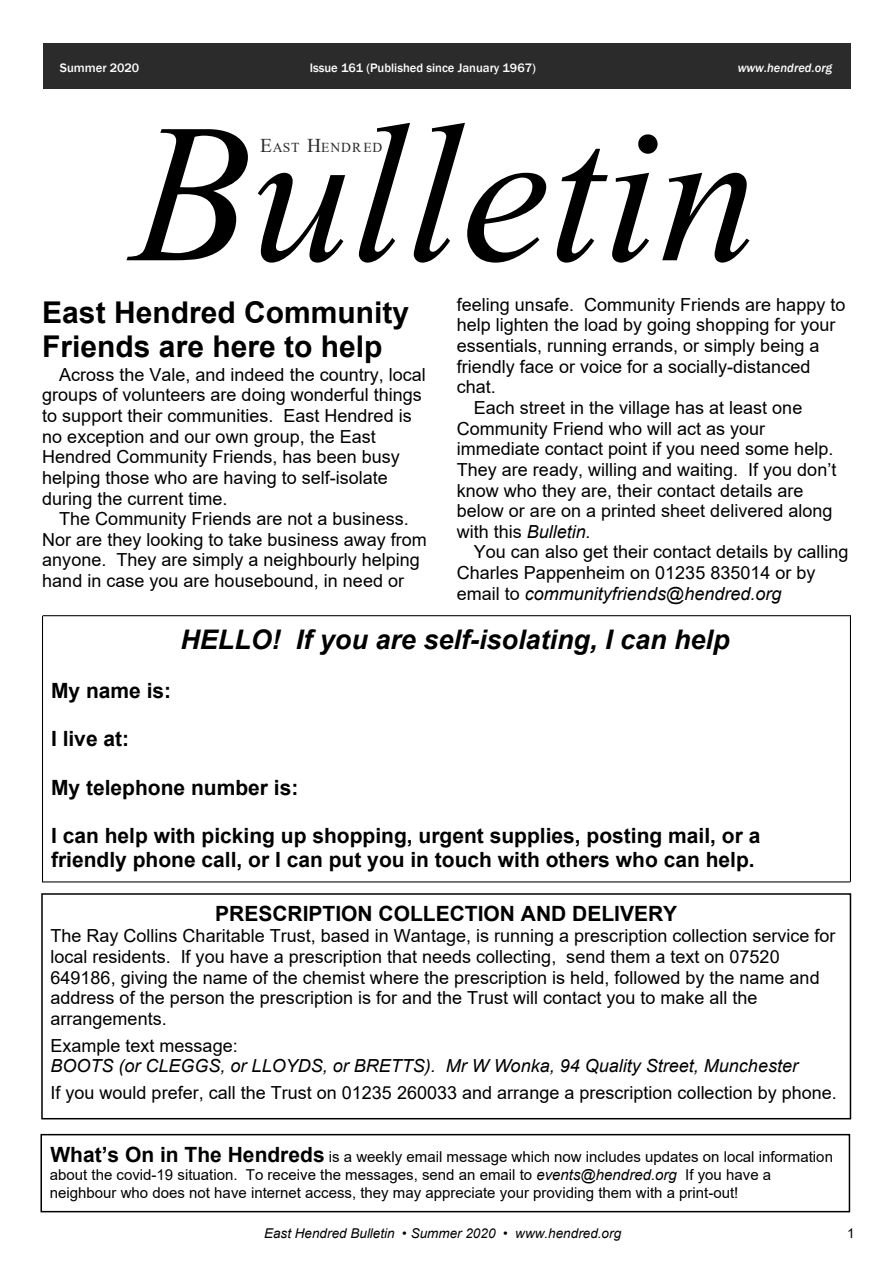
<style>
.page{position:relative;width:893px;height:1263px;background:#fff}
.page>*{position:absolute;margin:0;border:0;box-sizing:border-box;transform-origin:0 0}
.t1{font:italic 198px "Times New Roman";color:#000}
.t2{font:700 30px/34.3px "Arial";color:#000}
.t3{font:italic 700 27px "Arial";color:#000}
.t4{font:700 21px/24.2px "Arial";color:#000}
.t5{font:18px/20.7px "Arial";color:#000}
.t6{font:italic 18px "Arial";color:#000}
.t7{font:15px/18.6px "Arial";color:#000}
.t8{font:13.65px "Times New Roman";letter-spacing:.065em;color:#2b2b2b}
.t9{font:italic 13.5px "Arial";color:#000}
.t10{font:13.5px "Arial";color:#000}
.t11{font:500 12.6px "Franklin Gothic";color:#fefefe}
.t12{font:italic 500 12.6px "Franklin Gothic";color:#fefefe}
.s1{font-size:19.5px}
.s2{font-style:normal}
.s3{font-weight:700;font-size:21px}
.s4{font-style:italic}
</style>
<div class="page">
<div style="left:43px;top:43px;width:808px;height:45px;background:#2b2b2b"></div>
<svg style="left:42px;top:615px;width:809px;height:267px"></svg>
<div style="left:41px;top:893px;width:810px;height:226px;border:2px solid #000"></div>
<div style="left:40px;top:1134px;width:810px;height:78px;border:2px solid #000"></div>
<p class="t11" style="left:60px;top:63px;width:81px">Summer 2020</p>
<p class="t11" style="left:310px;top:63px;width:228px">Issue 161 (Published since January 1967)</p>
<p class="t12" style="left:738px;top:63px;width:96px">www.hendred.org</p>
<h1 class="t1" style="left:131px;top:123px;width:628px">Bulletin</h1>
<p class="t8" style="left:260px;top:143px;width:124px"><span class="s1">E</span>AST <span class="s1">H</span>ENDRED</p>
<p class="t5" style="left:457px;top:296px;width:390px">feeling unsafe. Community Friends are happy to</p>
<p class="t5" style="left:457px;top:316px;width:380px">help lighten the load by going shopping for your</p>
<p class="t5" style="left:457px;top:337px;width:364px">essentials, running errands, or simply being a</p>
<p class="t5" style="left:457px;top:358px;width:355px">friendly face or voice for a socially-distanced</p>
<p class="t5" style="left:457px;top:378px;width:41px">chat.</p>
<p class="t5" style="left:474px;top:399px;width:330px">Each street in the village has at least one</p>
<p class="t5" style="left:457px;top:420px;width:310px">Community Friend who will act as your</p>
<p class="t5" style="left:457px;top:440px;width:378px">immediate contact point if you need some help.</p>
<p class="t5" style="left:457px;top:461px;width:381px">They are ready, willing and waiting. If you don’t</p>
<p class="t5" style="left:457px;top:481px;width:348px">know who they are, their contact details are</p>
<p class="t5" style="left:457px;top:502px;width:377px">below or are on a printed sheet delivered along</p>
<p class="t6" style="left:457px;top:525px;width:136px"><span class="s2">with this</span> Bulletin.</p>
<p class="t5" style="left:474px;top:543px;width:376px">You can also get their contact details by calling</p>
<p class="t5" style="left:457px;top:564px;width:360px">Charles Pappenheim on 01235 835014 or by</p>
<p class="t6" style="left:457px;top:587px;width:326px"><span class="s2">email to</span> communityfriends@hendred.org</p>
<h3 class="t3" style="left:180px;top:629px;width:551px">HELLO! If you are self-isolating, I can help</h3>
<h2 class="t2" style="left:42px;top:298px;width:368px">East Hendred Community<br>Friends are here to help</h2>
<p class="t5" style="left:42px;top:366px;width:385px;text-indent:17px">Across the Vale, and indeed the country, local groups of volunteers are doing wonderful things to support their communities. East Hendred is no exception and our own group, the East Hendred Community Friends, has been busy helping those who are having to self-isolate during the current time.</p>
<p class="t5" style="left:42px;top:510px;width:386px;text-indent:17px">The Community Friends are not a business.<br>Nor are they looking to take business away from anyone. They are simply a neighbourly helping hand in case you are housebound, in need or</p>
<p class="t4" style="left:51px;top:681px;width:122px">My name is:</p>
<p class="t4" style="left:51px;top:729px;width:80px">I live at:</p>
<p class="t4" style="left:51px;top:777px;width:249px">My telephone number is:</p>
<p class="t4" style="left:51px;top:825px;width:711px">I can help with picking up shopping, urgent supplies, posting mail, or a friendly phone call, or I can put you in touch with others who can help.</p>
<p class="t4" style="left:215px;top:903px;width:464px">PRESCRIPTION COLLECTION AND DELIVERY</p>
<p class="t5" style="left:50px;top:927px;width:787px">The Ray Collins Charitable Trust, based in Wantage, is running a prescription collection service for local residents. If you have a prescription that needs collecting, send them a text on 07520<br>649186, giving the name of the chemist where the prescription is held, followed by the name and address of the person the prescription is for and the Trust will contact you to make all the arrangements.</p>
<p class="t5" style="left:50px;top:1036px;width:189px">Example text message:</p>
<p class="t6" style="left:50px;top:1059px;width:749px">BOOTS (or CLEGGS, or LLOYDS, or BRETTS). Mr W Wonka, 94 Quality Street, Munchester</p>
<p class="t5" style="left:50px;top:1084px;width:788px">If you would prefer, call the Trust on 01235 260033 and arrange a prescription collection by phone.</p>
<p class="t7" style="left:50px;top:1148px;width:785px"><span class="s3">What’s On in The Hendreds</span> is a weekly email message which now includes updates on local information about the covid-19 situation. To receive the messages, send an email to <span class="s4">events@hendred.org</span> If you have a</p>
<p class="t7" style="left:50px;top:1184px;width:690px">neighbour who does not have internet access, they may appreciate your providing them with a print-out!</p>
<p class="t9" style="left:264px;top:1228px;width:359px">East Hendred Bulletin • Summer 2020 • www.hendred.org</p>
<p class="t10" style="left:847px;top:1228px;width:9px">1</p>
</div>
